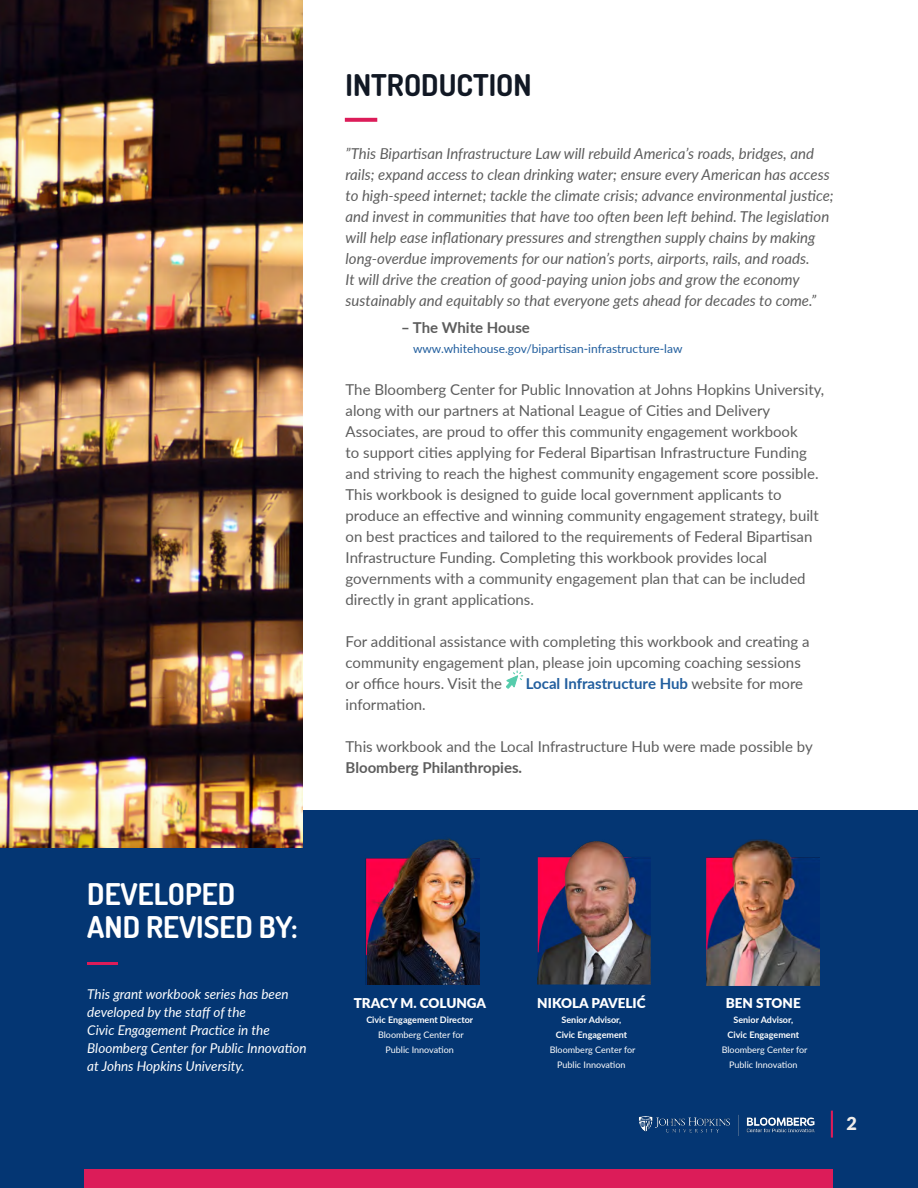
<style>
.page{position:relative;width:918px;height:1188px;background:#fff}
.page>*{position:absolute;margin:0;border:0;box-sizing:border-box;transform-origin:0 0}
.t1{font:700 30px/33px "Dosis";color:#fff}
.t2{font:700 30px "Dosis";color:#111824}
.t3{font:900 18px "Lato";color:#efece9}
.t4{font:15px/21px "Lato";color:#5d5d5d}
.t5{font:italic 15px/21px "Lato";color:#5d5d5d}
.t6{font:700 15px "Lato";color:#5d5d5d}
.t7{font:700 15px "Lato";color:#215e9e}
.t8{font:italic 13.5px/18px "Lato";color:#fff}
.t9{font:900 13.5px "Lato";color:#fff}
.t10{font:12px "Lato";color:#215e9e}
.t11{font:9px/15px "Lato";color:#fff;text-align:center}
.t12{font:700 9px/15px "Lato";color:#fff;text-align:center}
.s1{font-weight:400;color:#5d5d5d}
</style>
<div class="page">
<div style="left:0;top:810px;width:918px;height:378px;background:#043673"></div>
<img style="left:0;top:0;width:302px;height:848px">
<hr style="left:87px;top:962px;width:31px;height:3px;background:#dc1c59">
<svg style="left:345px;top:118px;width:32px;height:4px"></svg>
<svg style="left:506px;top:670px;width:18px;height:19px"></svg>
<img style="left:365px;top:838px;width:115px;height:146px">
<img style="left:707px;top:839px;width:113px;height:146px">
<img style="left:537px;top:841px;width:113px;height:143px">
<div style="left:85px;top:1170px;width:748px;height:18px;background:#dc1c59"></div>
<hr style="left:831px;top:1111px;width:2px;height:27px;background:#dc1c59">
<h1 class="t2" style="left:346px;top:65px;width:188px">INTRODUCTION</h1>
<p class="t5" style="left:346px;top:143px;width:490px">”This Bipartisan Infrastructure Law will rebuild America’s roads, bridges, and rails; expand access to clean drinking water; ensure every American has access to high-speed internet; tackle the climate crisis; advance environmental justice; and invest in communities that have too often been left behind. The legislation will help ease inflationary pressures and strengthen supply chains by making long-overdue improvements for our nation’s ports, airports, rails, and roads.<br>It will drive the creation of good-paying union jobs and grow the economy sustainably and equitably so that everyone gets ahead for decades to come.”</p>
<p class="t6" style="left:401px;top:317px;width:130px">– The White House</p>
<p class="t10" style="left:413px;top:340px;width:271px">www.whitehouse.gov/bipartisan-infrastructure-law</p>
<p class="t4" style="left:346px;top:378px;width:480px">The Bloomberg Center for Public Innovation at Johns Hopkins University, along with our partners at National League of Cities and Delivery Associates, are proud to offer this community engagement workbook<br>to support cities applying for Federal Bipartisan Infrastructure Funding and striving to reach the highest community engagement score possible.<br>This workbook is designed to guide local government applicants to produce an effective and winning community engagement strategy, built on best practices and tailored to the requirements of Federal Bipartisan Infrastructure Funding. Completing this workbook provides local governments with a community engagement plan that can be included directly in grant applications.</p>
<p class="t4" style="left:346px;top:630px;width:466px">For additional assistance with completing this workbook and creating a community engagement plan, please join upcoming coaching sessions or office hours. Visit the</p>
<p class="t7" style="left:526px;top:672px;width:279px">Local Infrastructure Hub <span class="s1">website for more</span></p>
<p class="t4" style="left:346px;top:693px;width:82px">information.</p>
<p class="t4" style="left:346px;top:735px;width:469px">This workbook and the Local Infrastructure Hub were made possible by</p>
<p class="t6" style="left:346px;top:756px;width:178px">Bloomberg Philanthropies.</p>
<h1 class="t1" style="left:87px;top:877px;width:212px">DEVELOPED<br>AND REVISED BY:</h1>
<p class="t8" style="left:87px;top:984px;width:221px">This grant workbook series has been developed by the staff of the<br>Civic Engagement Practice in the Bloomberg Center for Public Innovation at Johns Hopkins University.</p>
<p class="t9" style="left:354px;top:993px;width:134px">TRACY M. COLUNGA</p>
<p class="t12" style="left:366px;top:1012px;width:108px">Civic Engagement Director</p>
<p class="t11" style="left:378px;top:1027px;width:87px">Bloomberg Center for<br>Public Innovation</p>
<p class="t9" style="left:537px;top:993px;width:110px">NIKOLA PAVELIĆ</p>
<p class="t12" style="left:556px;top:1012px;width:73px">Senior Advisor,<br>Civic Engagement</p>
<p class="t11" style="left:550px;top:1042px;width:87px">Bloomberg Center for<br>Public Innovation</p>
<p class="t9" style="left:726px;top:993px;width:77px">BEN STONE</p>
<p class="t12" style="left:728px;top:1012px;width:73px">Senior Advisor,<br>Civic Engagement</p>
<p class="t11" style="left:722px;top:1042px;width:87px">Bloomberg Center for<br>Public Innovation</p>
<p class="t3" style="left:846px;top:1110px;width:12px">2</p>
</div>
